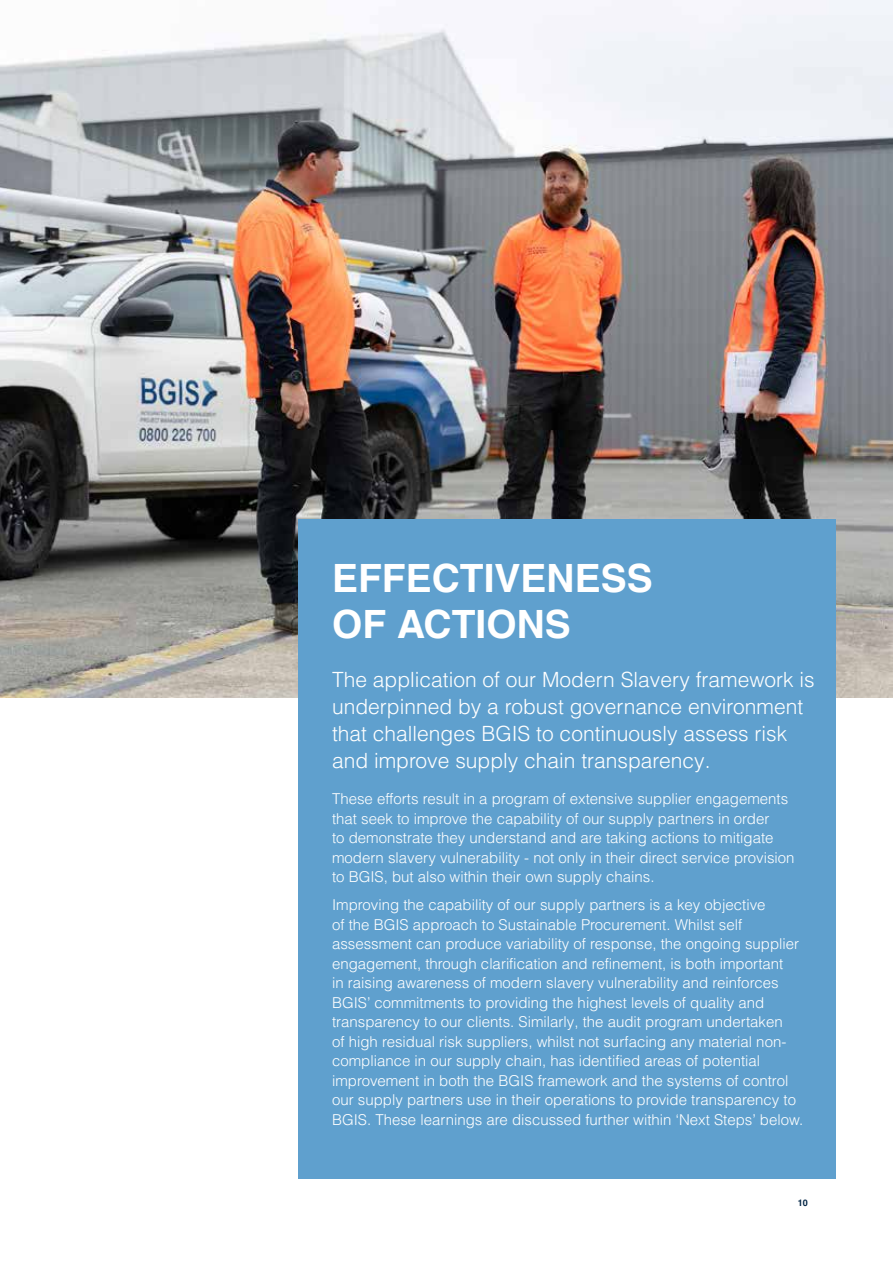
<style>
.page{position:relative;width:893px;height:1263px;background:#fff}
.page>*{position:absolute;margin:0;border:0;box-sizing:border-box;transform-origin:0 0}
.t1{font:700 39px/46.8px "Helvetica LT Pro";color:#fff}
.t2{font:300 21px/27px "Helvetica LT Pro";color:#fff}
.t3{font:300 15px/19.5px "Helvetica LT Pro";color:#fff}
.t4{font:700 9px "Helvetica LT Pro";color:#002444}
</style>
<div class="page">
<img style="left:0;top:0;width:893px;height:697px">
<div style="left:298px;top:519px;width:538px;height:659px;background:#5fa0ce"></div>
<h1 class="t1" style="left:332px;top:554px;width:322px">EFFECTIVENESS<br>OF ACTIONS</h1>
<h2 class="t2" style="left:332px;top:665px;width:484px">The application of our Modern Slavery framework is underpinned by a robust governance environment that challenges BGIS to continuously assess risk and improve supply chain transparency.</h2>
<p class="t3" style="left:332px;top:789px;width:464px">These efforts result in a program of extensive supplier engagements that seek to improve the capability of our supply partners in order<br>to demonstrate they understand and are taking actions to mitigate modern slavery vulnerability - not only in their direct service provision to BGIS, but also within their own supply chains.</p>
<p class="t3" style="left:332px;top:895px;width:473px">Improving the capability of our supply partners is a key objective<br>of the BGIS approach to Sustainable Procurement. Whilst self assessment can produce variability of response, the ongoing supplier engagement, through clarification and refinement, is both important<br>in raising awareness of modern slavery vulnerability and reinforces BGIS’ commitments to providing the highest levels of quality and transparency to our clients. Similarly, the audit program undertaken<br>of high residual risk suppliers, whilst not surfacing any material non&shy;compliance in our supply chain, has identified areas of potential improvement in both the BGIS framework and the systems of control our supply partners use in their operations to provide transparency to BGIS. These learnings are discussed further within ‘Next Steps’ below.</p>
<p class="t4" style="left:798px;top:1197px;width:12px">10</p>
</div>
